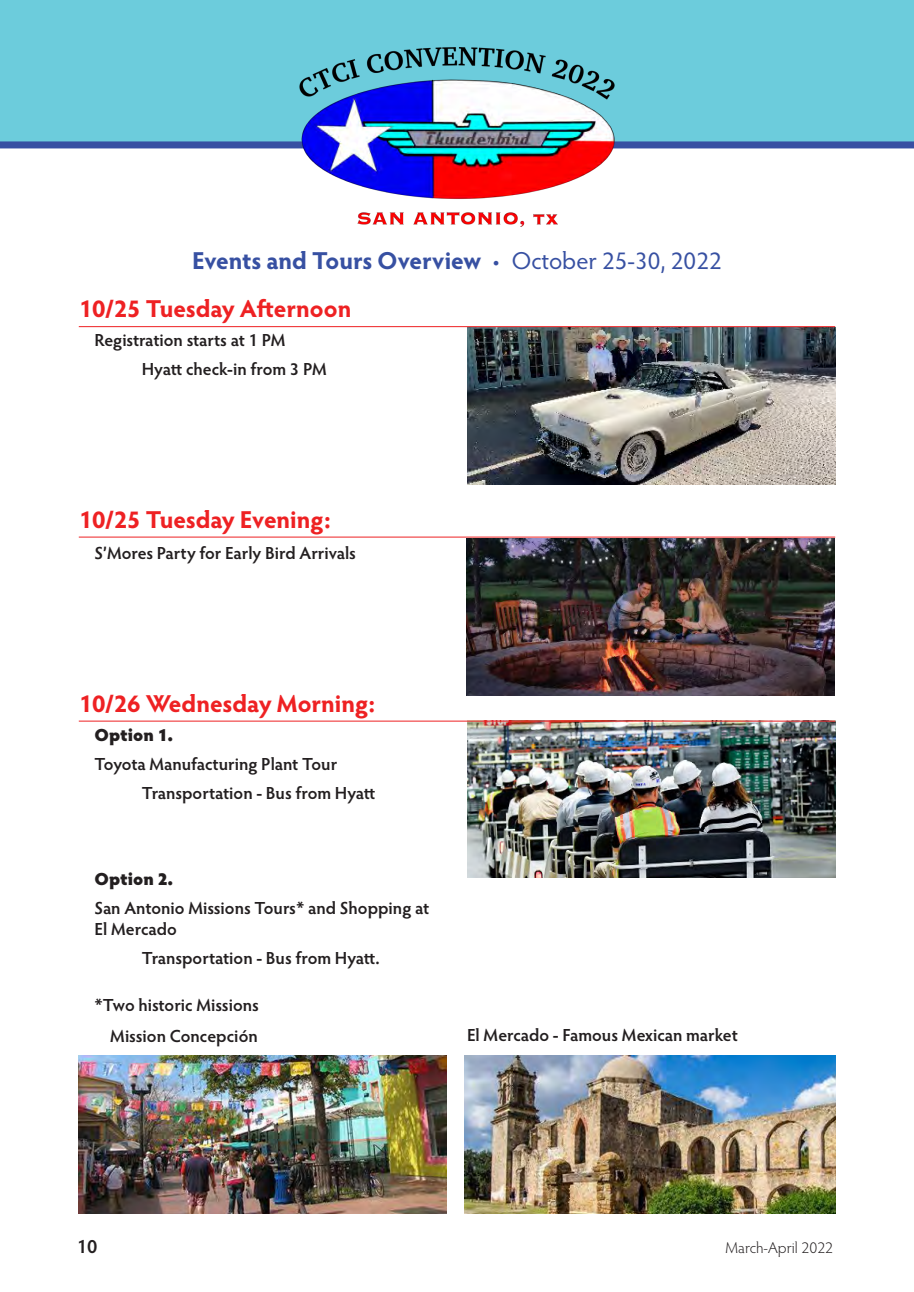
<style>
.page{position:relative;width:914px;height:1292px;background:#fff}
.page>*{position:absolute;margin:0;border:0;box-sizing:border-box;transform-origin:0 0}
.t1{font:700 24.5px "Hypatia Sans Pro";color:#ee2123}
.t2{font:700 24.5px "Hypatia Sans Pro";letter-spacing:-.005em;color:#3750a2}
.t3{font:600 19.25px "Hypatia Sans Pro";color:#231f20}
.t4{font:600 17.5px/28.9px "Hypatia Sans Pro";letter-spacing:-.005em;color:#231f20}
.t5{font:900 17.5px "Hypatia Sans Pro";color:#231f20}
.t6{font:300 15.75px "Hypatia Sans Pro";color:#231f20}
.s1{font-weight:400}
</style>
<div class="page">
<img style="left:467px;top:721px;width:368px;height:157px">
<img style="left:467px;top:327px;width:368px;height:157px">
<img style="left:466px;top:538px;width:368px;height:157px">
<div style="left:0;top:0;width:914px;height:146px;background:#6cccdc"></div>
<div style="left:0;top:141px;width:914px;height:7px;background:#3750a2"></div>
<img style="left:296px;top:47px;width:320px;height:179px">
<hr style="left:79px;top:326px;width:756px;height:1px;background:#ee2123">
<hr style="left:79px;top:536px;width:756px;height:1px;background:#ee2123">
<hr style="left:79px;top:720px;width:756px;height:1px;background:#ee2123">
<img style="left:464px;top:1055px;width:371px;height:158px">
<img style="left:79px;top:1055px;width:368px;height:158px">
<h1 class="t2" style="left:192px;top:244px;width:531px">Events and Tours Overview <span class="s1">• October 25-30, 2022</span></h1>
<h1 class="t1" style="left:79px;top:291px;width:274px">10/25 Tuesday Afternoon</h1>
<p class="t4" style="left:142px;top:325px;width:186px;text-indent:-47px">Registration starts at 1 PM<br>Hyatt check-in from 3 PM</p>
<h1 class="t1" style="left:79px;top:502px;width:254px">10/25 Tuesday Evening:</h1>
<p class="t4" style="left:94px;top:538px;width:263px">S’Mores Party for Early Bird Arrivals</p>
<h1 class="t1" style="left:79px;top:686px;width:298px">10/26 Wednesday Morning:</h1>
<p class="t5" style="left:94px;top:722px;width:80px">Option 1.</p>
<p class="t4" style="left:142px;top:748px;width:235px;text-indent:-47px">Toyota Manufacturing Plant Tour<br>Transportation - Bus from Hyatt</p>
<p class="t5" style="left:94px;top:866px;width:80px">Option 2.</p>
<p class="t4" style="left:94px;top:897px;width:336px;line-height:21px">San Antonio Missions Tours* and Shopping at<br>El Mercado</p>
<p class="t4" style="left:142px;top:943px;width:239px">Transportation - Bus from Hyatt.</p>
<p class="t4" style="left:94px;top:989px;width:166px;line-height:30.6px;text-align:right">*Two historic Missions<br>Mission Concepción</p>
<p class="t4" style="left:467px;top:1019px;width:272px">El Mercado - Famous Mexican market</p>
<p class="t3" style="left:77px;top:1233px;width:22px">10</p>
<p class="t6" style="left:725px;top:1237px;width:109px">March-April 2022</p>
</div>
